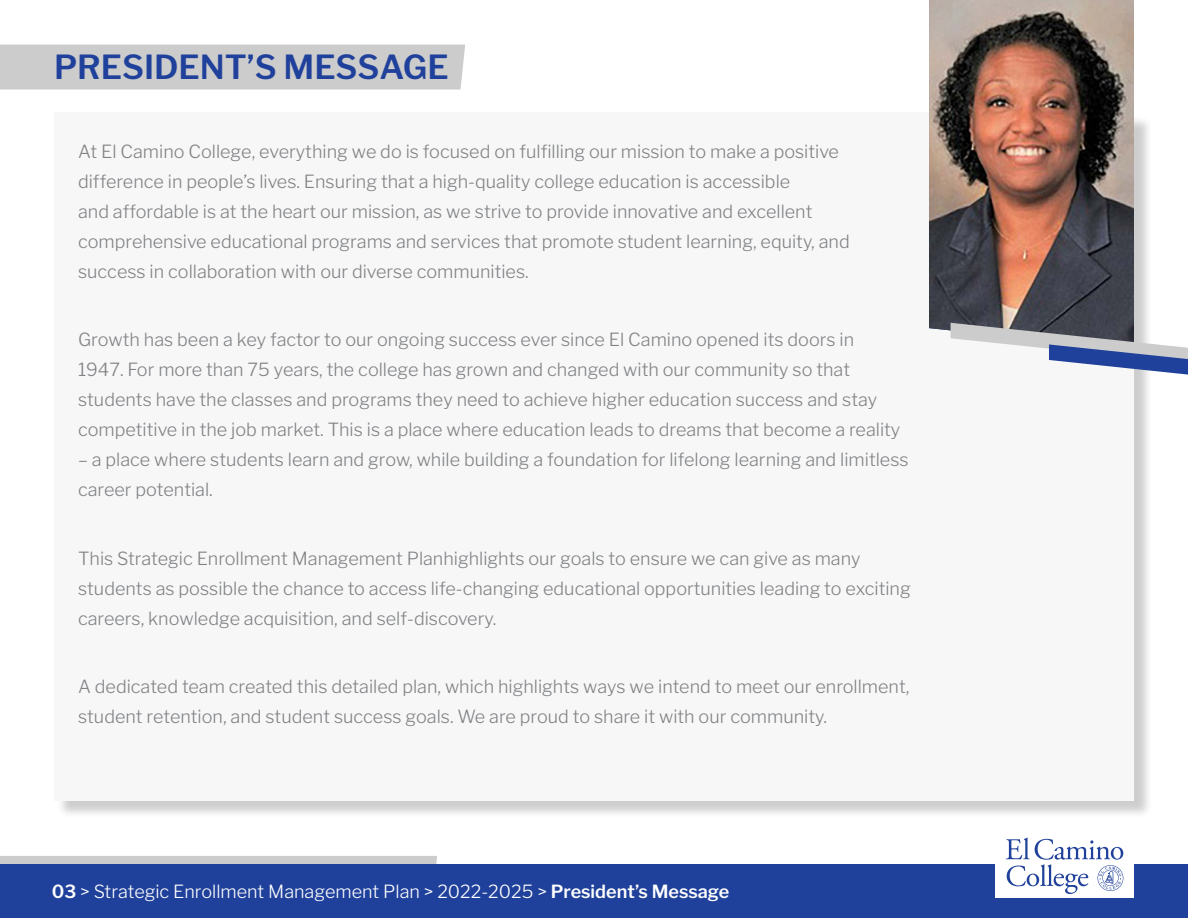
<style>
.page{position:relative;width:1188px;height:918px;background:#fff}
.page>*{position:absolute;margin:0;border:0;box-sizing:border-box;transform-origin:0 0}
.t1{font:600 33px "Libre Franklin";color:#20419b}
.t2{font:300 18px/30px "Libre Franklin";color:#808285}
.t3{font:300 18px "Libre Franklin";color:#fff}
.s1{font-weight:600}
</style>
<div class="page">
<div style="left:56px;top:115px;width:1097px;height:704px;background:#000;opacity:.2"></div>
<div style="left:54px;top:113px;width:1080px;height:688px;background:#f7f7f7"></div>
<div style="left:0;top:856px;width:437px;height:8px;background:#ccc"></div>
<div style="left:0;top:45px;width:465px;height:45px;background:#ccc"></div>
<div style="left:0;top:864px;width:1188px;height:54px;background:#20419b"></div>
<div style="left:995px;top:831px;width:139px;height:67px;background:#fff"></div>
<svg style="left:1006px;top:838px;width:117px;height:56px"></svg>
<img style="left:929px;top:0;width:205px;height:338px">
<svg style="left:951px;top:323px;width:237px;height:52px"></svg>
<h1 class="t1" style="left:54px;top:47px;width:396px">PRESIDENT’S MESSAGE</h1>
<p class="t2" style="left:78px;top:136px;width:773px">At El Camino College, everything we do is focused on fulfilling our mission to make a positive difference in people’s lives. Ensuring that a high-quality college education is accessible<br>and affordable is at the heart our mission, as we strive to provide innovative and excellent comprehensive educational programs and services that promote student learning, equity, and success in collaboration with our diverse communities.</p>
<p class="t2" style="left:78px;top:325px;width:824px">Growth has been a key factor to our ongoing success ever since El Camino opened its doors in 1947. For more than 75 years, the college has grown and changed with our community so that students have the classes and programs they need to achieve higher education success and stay competitive in the job market. This is a place where education leads to dreams that become a reality</p>
<p class="t2" style="left:78px;top:445px;width:832px">– a place where students learn and grow, while building a foundation for lifelong learning and limitless career potential.</p>
<p class="t2" style="left:78px;top:543px;width:834px">This Strategic Enrollment Management Planhighlights our goals to ensure we can give as many students as possible the chance to access life-changing educational opportunities leading to exciting careers, knowledge acquisition, and self-discovery.</p>
<p class="t2" style="left:78px;top:672px;width:833px">A dedicated team created this detailed plan, which highlights ways we intend to meet our enrollment, student retention, and student success goals. We are proud to share it with our community.</p>
<p class="t3" style="left:52px;top:880px;width:679px"><span class="s1">03</span> &gt; Strategic Enrollment Management Plan &gt; 2022-2025 &gt; <span class="s1">President’s Message</span></p>
</div>
